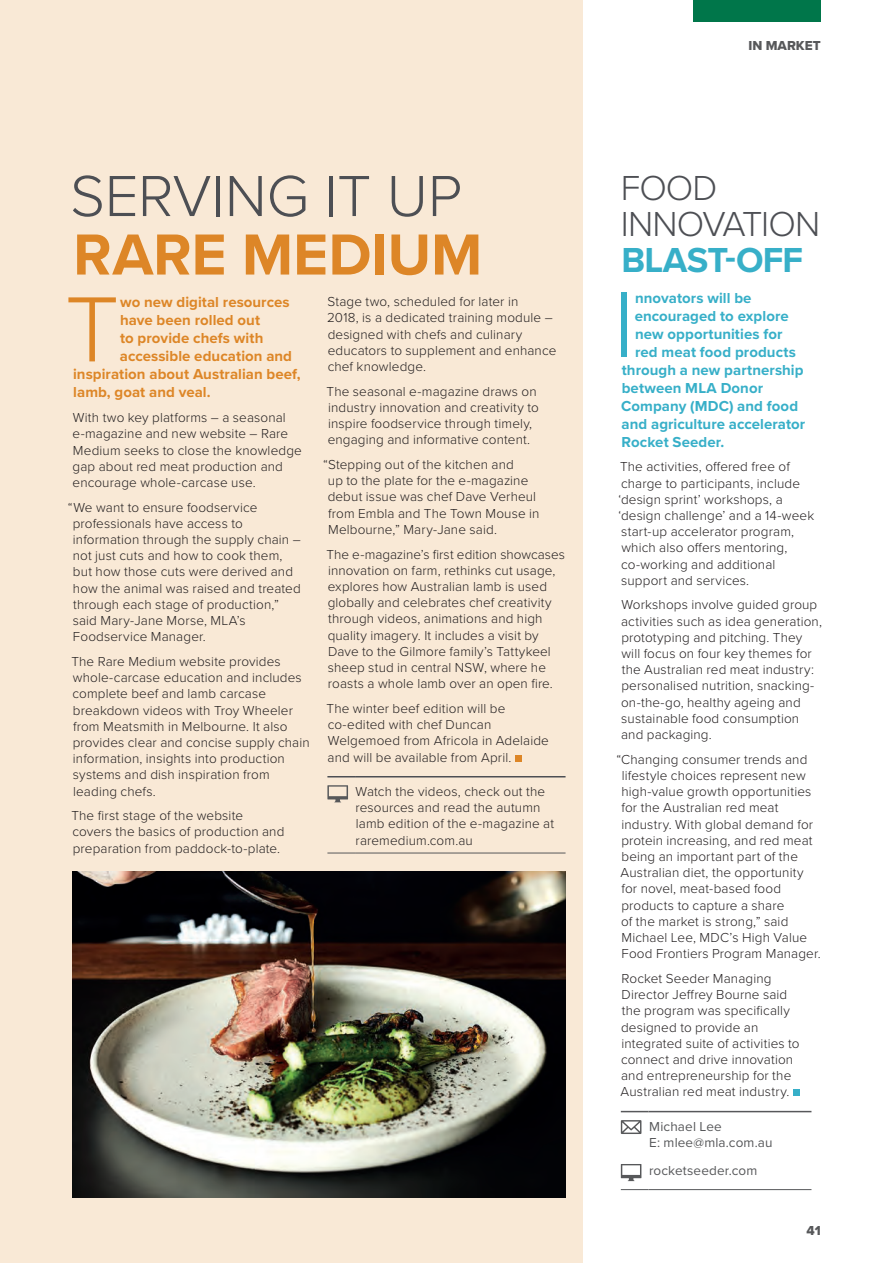
<style>
.page{position:relative;width:893px;height:1263px;background:#fff}
.page>*{position:absolute;margin:0;border:0;box-sizing:border-box;transform-origin:0 0}
.Intro_Para{font:300 96px "Proxima Nova";color:#37afc8}
.Intro_Para-2{font:300 96px "Proxima Nova";color:#dd8627}
.Story_Heading-Proxim{font:300 60px/58.5px "Proxima Nova";letter-spacing:-.005em;color:#4d4f54}
.Story_Heading-Proxim-2{font:300 36px/36px "Proxima Nova";letter-spacing:-.025em;color:#4d4f54}
.Intro_Para-3{font:700 15px "Proxima Nova";letter-spacing:.005em;color:#37afc8}
.Intro_Para-4{font:700 15px "Proxima Nova";letter-spacing:.005em;color:#dd8627}
.Body_Text{font:300 13.5px/16.2px "Proxima Nova";letter-spacing:.01em;color:#231f20}
.Contact_Details{font:13.5px/16.2px "Proxima Nova";letter-spacing:.01em;color:#57585a}
.t1{font:13.5px "Proxima Nova Extrabld";color:#57585a}
.s1{font-weight:700;color:#dd8627}
.s2{font-weight:700;color:#37afc8}
</style>
<div class="page">
<div style="left:0;top:0;width:583px;height:1263px;background:#f9e9d6"></div>
<div style="left:793px;top:1089px;width:6px;height:7px;background:#37afc8"></div>
<svg style="left:621px;top:1111px;width:27px;height:1px"></svg>
<hr style="left:648px;top:1111px;width:163px;height:1px;background:#57585a">
<svg style="left:621px;top:1189px;width:27px;height:1px"></svg>
<hr style="left:648px;top:1189px;width:163px;height:1px;background:#57585a">
<svg style="left:621px;top:1120px;width:20px;height:14px"></svg>
<svg style="left:621px;top:1164px;width:20px;height:17px"></svg>
<div style="left:693px;top:0;width:128px;height:21px;background:#00764a"></div>
<div style="left:515px;top:755px;width:7px;height:6px;background:#dd8627"></div>
<svg style="left:327px;top:853px;width:28px;height:1px"></svg>
<hr style="left:355px;top:853px;width:211px;height:1px;background:#57585a">
<svg style="left:327px;top:776px;width:28px;height:1px"></svg>
<hr style="left:355px;top:776px;width:211px;height:1px;background:#4d4f54">
<svg style="left:327px;top:785px;width:21px;height:17px"></svg>
<img style="left:72px;top:871px;width:494px;height:326px">
<p class="Story_Heading-Proxim" style="left:70px;top:168px;width:414px">SERVING IT UP<br><span class="s1">RARE MEDIUM</span></p>
<p class="Intro_Para-2" style="left:65px;top:272px;width:56px">T</p>
<p class="Intro_Para-4" style="left:120px;top:293px;width:171px">wo new digital resources</p>
<p class="Intro_Para-4" style="left:120px;top:311px;width:142px">have been rolled out</p>
<p class="Intro_Para-4" style="left:120px;top:329px;width:145px">to provide chefs with</p>
<p class="Intro_Para-4" style="left:120px;top:347px;width:174px">accessible education and</p>
<p class="Intro_Para-4" style="left:73px;top:365px;width:229px">inspiration about Australian beef,</p>
<p class="Intro_Para-4" style="left:73px;top:383px;width:139px">lamb, goat and veal.</p>
<p class="Body_Text" style="left:73px;top:410px;width:231px">With two key platforms – a seasonal e-magazine and new website – Rare Medium seeks to close the knowledge gap about red meat production and encourage whole-carcase use.</p>
<p class="Body_Text" style="left:73px;top:499px;width:230px;text-indent:-5px">“We want to ensure foodservice professionals have access to information through the supply chain – not just cuts and how to cook them, but how those cuts were derived and how the animal was raised and treated through each stage of production,” said Mary-Jane Morse, MLA’s<br>Foodservice Manager.</p>
<p class="Body_Text" style="left:71px;top:654px;width:240px">The Rare Medium website provides whole-carcase education and includes complete beef and lamb carcase breakdown videos with Troy Wheeler from Meatsmith in Melbourne. It also provides clear and concise supply chain information, insights into production systems and dish inspiration from leading chefs.</p>
<p class="Body_Text" style="left:71px;top:808px;width:215px">The first stage of the website covers the basics of production and preparation from paddock-to-plate.</p>
<p class="Body_Text" style="left:327px;top:294px;width:231px">Stage two, scheduled for later in<br>2018, is a dedicated training module – designed with chefs and culinary educators to supplement and enhance chef knowledge.</p>
<p class="Body_Text" style="left:327px;top:383px;width:214px">The seasonal e-magazine draws on industry innovation and creativity to inspire foodservice through timely, engaging and informative content.</p>
<p class="Body_Text" style="left:328px;top:457px;width:213px;text-indent:-5px">“Stepping out of the kitchen and<br>up to the plate for the e-magazine debut issue was chef Dave Verheul from Embla and The Town Mouse in<br>Melbourne,” Mary-Jane said.</p>
<p class="Body_Text" style="left:327px;top:546px;width:240px">The e-magazine’s first edition showcases innovation on farm, rethinks cut usage, explores how Australian lamb is used globally and celebrates chef creativity through videos, animations and high quality imagery. It includes a visit by Dave to the Gilmore family’s Tattykeel sheep stud in central NSW, where he roasts a whole lamb over an open fire.</p>
<p class="Body_Text" style="left:327px;top:700px;width:224px">The winter beef edition will be co-edited with chef Duncan<br>Welgemoed from Africola in Adelaide and will be available from April.</p>
<p class="Body_Text" style="left:356px;top:783px;width:200px">Watch the videos, check out the resources and read the autumn lamb edition of the e-magazine at raremedium.com.au</p>
<p class="t1" style="left:748px;top:37px;width:74px">IN MARKET</p>
<p class="Story_Heading-Proxim-2" style="left:621px;top:170px;width:201px">FOOD<br>INNOVATION<br><span class="s2">BLAST-OFF</span></p>
<p class="Intro_Para" style="left:613px;top:267px;width:23px">I</p>
<p class="Intro_Para-3" style="left:635px;top:289px;width:118px">nnovators will be</p>
<p class="Intro_Para-3" style="left:635px;top:307px;width:156px">encouraged to explore</p>
<p class="Intro_Para-3" style="left:635px;top:325px;width:149px">new opportunities for</p>
<p class="Intro_Para-3" style="left:635px;top:343px;width:162px">red meat food products</p>
<p class="Intro_Para-3" style="left:622px;top:361px;width:183px">through a new partnership</p>
<p class="Intro_Para-3" style="left:622px;top:379px;width:143px">between MLA Donor</p>
<p class="Intro_Para-3" style="left:621px;top:397px;width:179px">Company (MDC) and food</p>
<p class="Intro_Para-3" style="left:621px;top:415px;width:185px">and agriculture accelerator</p>
<p class="Intro_Para-3" style="left:622px;top:433px;width:104px">Rocket Seeder.</p>
<p class="Body_Text" style="left:618px;top:459px;width:197px">The activities, offered free of charge to participants, include ‘design sprint’ workshops, a ‘design challenge’ and a 14-week start-up accelerator program, which also offers mentoring, co-working and additional support and services.</p>
<p class="Body_Text" style="left:621px;top:597px;width:202px">Workshops involve guided group activities such as idea generation, prototyping and pitching. They will focus on four key themes for the Australian red meat industry: personalised nutrition, snacking&shy;on-the-go, healthy ageing and sustainable food consumption and packaging.</p>
<p class="Body_Text" style="left:620px;top:751px;width:202px;text-indent:-4px">“Changing consumer trends and lifestyle choices represent new high-value growth opportunities for the Australian red meat industry. With global demand for protein increasing, and red meat being an important part of the<br>Australian diet, the opportunity for novel, meat-based food products to capture a share<br>of the market is strong,” said<br>Michael Lee, MDC’s High Value<br>Food Frontiers Program Manager.</p>
<p class="Body_Text" style="left:620px;top:970px;width:181px">Rocket Seeder Managing<br>Director Jeffrey Bourne said the program was specifically designed to provide an integrated suite of activities to connect and drive innovation and entrepreneurship for the<br>Australian red meat industry.</p>
<p class="Contact_Details" style="left:649px;top:1118px;width:125px">Michael Lee<br>E: mlee@mla.com.au</p>
<p class="Contact_Details" style="left:649px;top:1162px;width:110px">rocketseeder.com</p>
<p class="t1" style="left:806px;top:1223px;width:16px">41</p>
</div>
